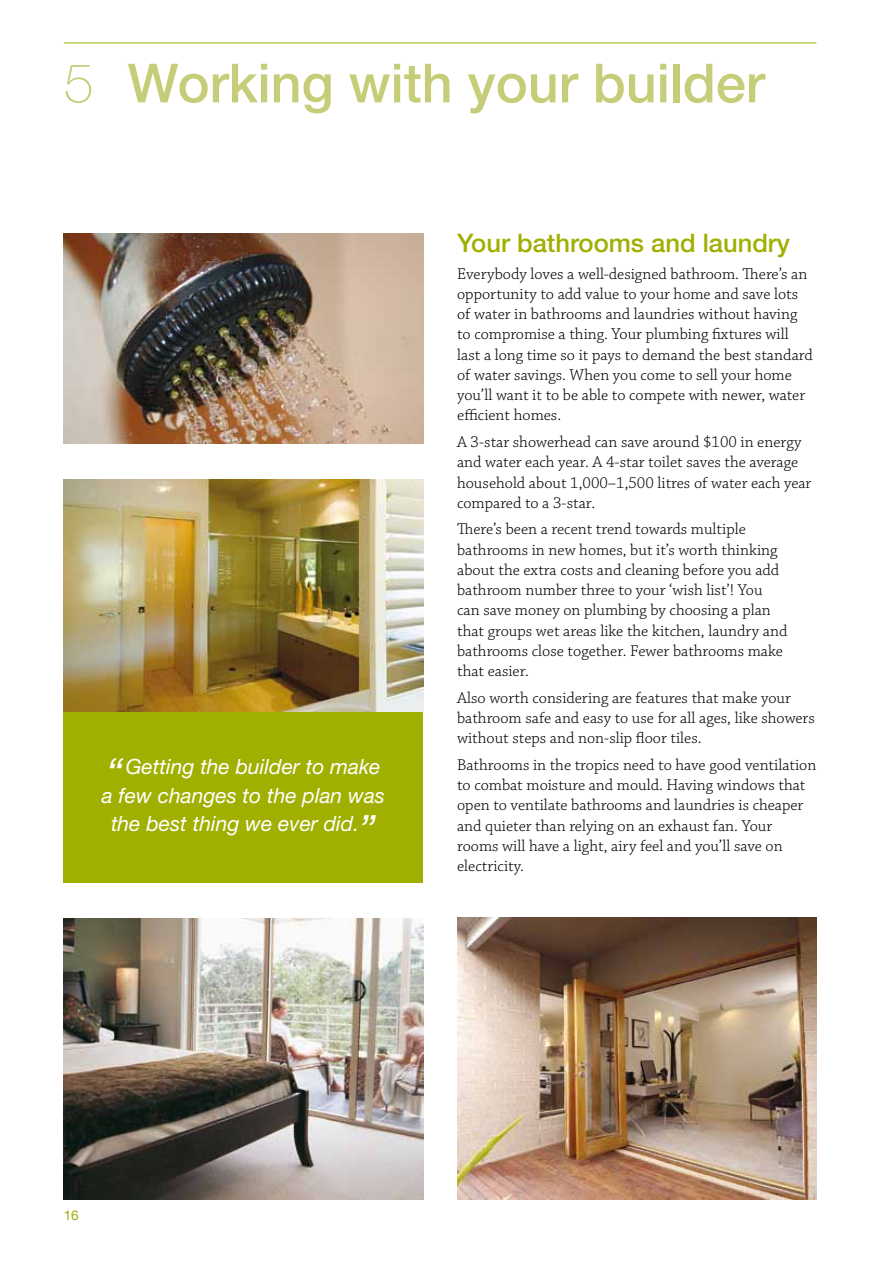
<style>
.page{position:relative;width:893px;height:1263px;background:#fff}
.page>*{position:absolute;margin:0;border:0;box-sizing:border-box;transform-origin:0 0}
.t1{font:500 54px "Helvetica Neue LT Std";color:#c6cd78}
.t2{font:500 25.5px "Helvetica Neue LT Std";color:#a0af00}
.t3{font:italic 21px/28.5px "Helvetica Neue LT Std";color:#fff;text-align:center}
.t4{font:300 16.5px/20.2px "Chaparral Pro";color:#000}
.t5{font:13.5px "Helvetica Neue LT Std";color:#a0af00}
.s1{font-weight:100}
.s2{font-size:39px}
</style>
<div class="page">
<hr style="left:64px;top:43px;width:752px;height:1px;background:#a0af00">
<img style="left:64px;top:479px;width:359px;height:233px">
<img style="left:64px;top:233px;width:359px;height:211px">
<div style="left:64px;top:712px;width:359px;height:171px;background:#a0af00"></div>
<img style="left:64px;top:918px;width:359px;height:281px">
<img style="left:457px;top:917px;width:359px;height:282px">
<h1 class="t1" style="left:64px;top:51px;width:702px"><span class="s1">5</span> Working with your builder</h1>
<p class="t3" style="left:102px;top:752px;width:285px"><span class="s2">“</span> Getting the builder to make a few changes to the plan was the best thing we ever did.<span class="s2">”</span></p>
<h2 class="t2" style="left:457px;top:228px;width:335px">Your bathrooms and laundry</h2>
<p class="t4" style="left:457px;top:264px;width:357px">Everybody loves a well-designed bathroom. There’s an opportunity to add value to your home and save lots of water in bathrooms and laundries without having to compromise a thing. Your plumbing fixtures will last a long time so it pays to demand the best standard of water savings. When you come to sell your home you’ll want it to be able to compete with newer, water efficient homes.</p>
<p class="t4" style="left:457px;top:432px;width:356px">A 3-star showerhead can save around $100 in energy and water each year. A 4-star toilet saves the average household about 1,000–1,500 litres of water each year compared to a 3-star.</p>
<p class="t4" style="left:457px;top:520px;width:332px">There’s been a recent trend towards multiple bathrooms in new homes, but it’s worth thinking about the extra costs and cleaning before you add bathroom number three to your ‘wish list’! You can save money on plumbing by choosing a plan that groups wet areas like the kitchen, laundry and bathrooms close together. Fewer bathrooms make that easier.</p>
<p class="t4" style="left:457px;top:688px;width:359px">Also worth considering are features that make your bathroom safe and easy to use for all ages, like showers without steps and non-slip floor tiles.</p>
<p class="t4" style="left:457px;top:755px;width:361px">Bathrooms in the tropics need to have good ventilation to combat moisture and mould. Having windows that open to ventilate bathrooms and laundries is cheaper and quieter than relying on an exhaust fan. Your rooms will have a light, airy feel and you’ll save on electricity.</p>
<p class="t5" style="left:64px;top:1207px;width:17px">16</p>
</div>
